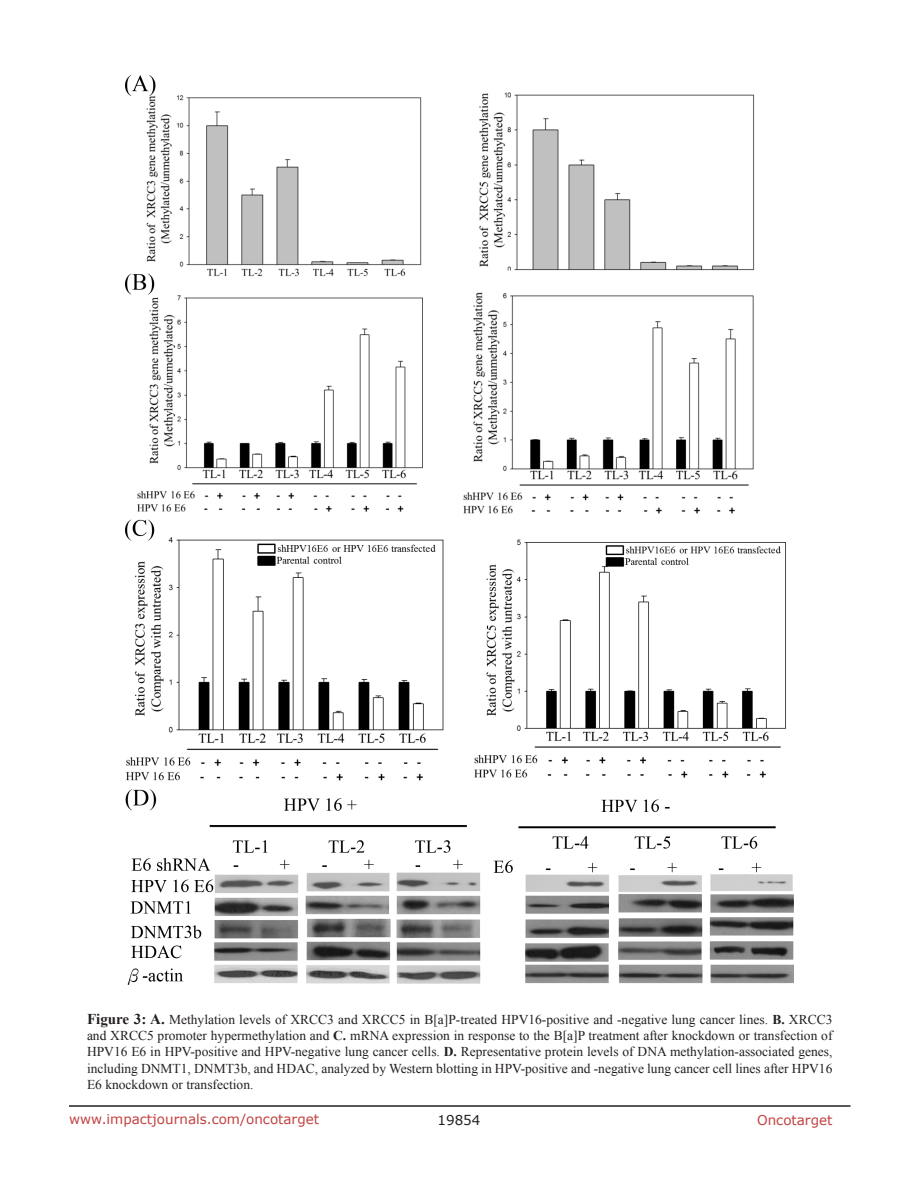
<style>
.page{position:relative;width:918px;height:1188px;background:#fff}
.page>*{position:absolute;margin:0;border:0;box-sizing:border-box;transform-origin:0 0}
.figuretext{font:13.5px/16.2px "Times New Roman";color:#231f20;text-align:justify}
.t1{font:13.5px "Verdana";color:#c24141}
.t2{font:13.5px "Verdana";color:#231f20}
.s1{font-weight:700;font-size:15px}
.s2{font-weight:700}
</style>
<div class="page">
<hr style="left:69px;top:1105px;width:781px;height:2px;background:#231f20">
<img style="left:126px;top:76px;width:668px;height:909px">
<p class="figuretext" style="left:87px;top:1011px;width:747px"><span class="s1">Figure 3: A.</span> Methylation levels of XRCC3 and XRCC5 in B[a]P-treated HPV16-positive and -negative lung cancer lines. <span class="s2">B.</span> XRCC3 and XRCC5 promoter hypermethylation and <span class="s2">C.</span> mRNA expression in response to the B[a]P treatment after knockdown or transfection of HPV16 E6 in HPV-positive and HPV-negative lung cancer cells. <span class="s2">D.</span> Representative protein levels of DNA methylation-associated genes, including DNMT1, DNMT3b, and HDAC, analyzed by Western blotting in HPV-positive and -negative lung cancer cell lines after HPV16<br>E6 knockdown or transfection.</p>
<p class="t1" style="left:69px;top:1110px;width:252px">www.impactjournals.com/oncotarget</p>
<p class="t2" style="left:438px;top:1111px;width:44px">19854</p>
<p class="t1" style="left:757px;top:1111px;width:77px">Oncotarget</p>
</div>
